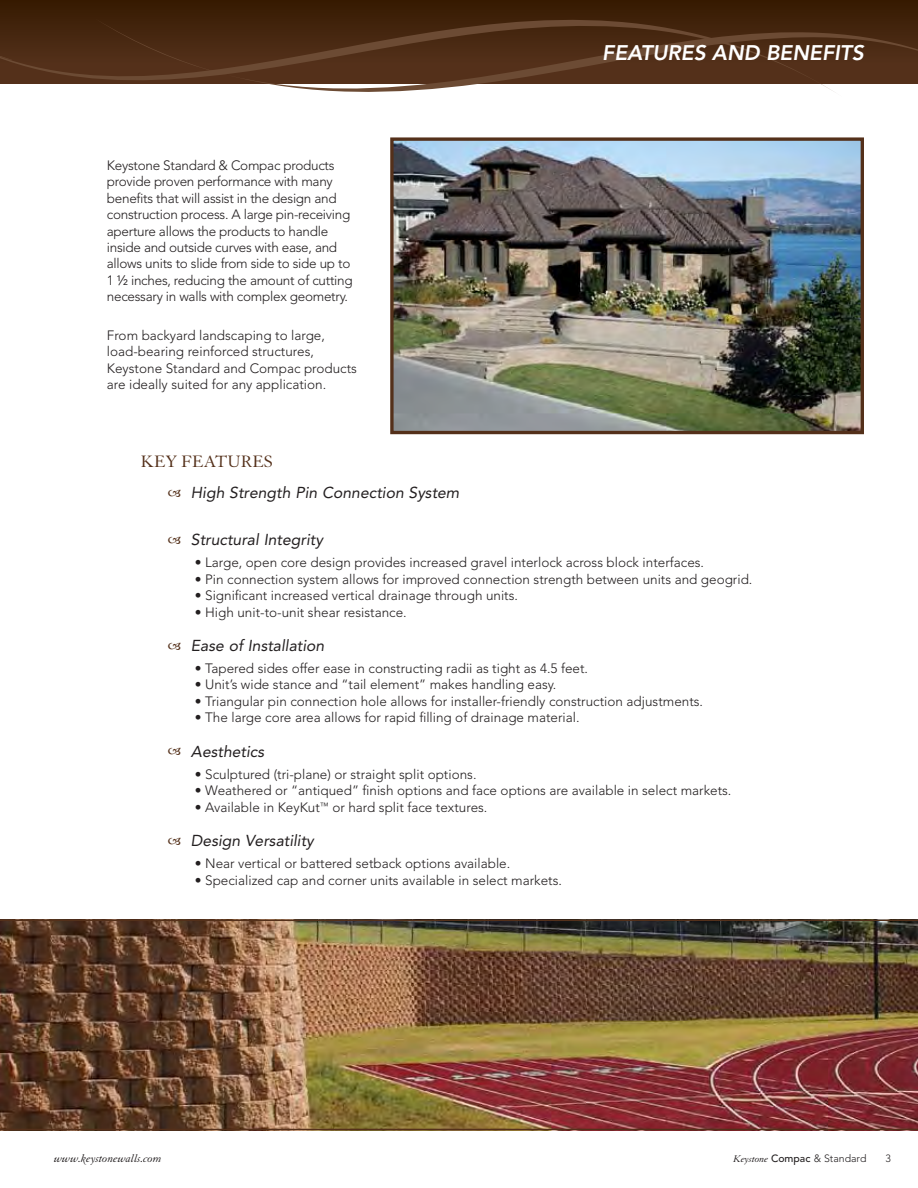
<style>
.page{position:relative;width:918px;height:1188px;background:#fff}
.page>*{position:absolute;margin:0;border:0;box-sizing:border-box;transform-origin:0 0}
.t1{font:italic 800 21px "Avenir";color:#fff}
.t2{font:18px "Granjon";color:#54301a}
.t3{font:italic 15.75px "Avenir";color:#231f20}
.t4{font:300 13.5px/16.5px "Avenir";color:#231f20}
.t5{font:300 13.5px/16.5px "Avenir";letter-spacing:-.02em;color:#231f20}
.t6{font:italic 12px "Granjon";color:#231f20}
.t7{font:300 10.5px "Avenir";color:#231f20}
.s1{font-weight:400}
.s2{font-family:"Granjon";font-weight:400;font-style:italic}
.s3{font-weight:500}
</style>
<div class="page">
<svg style="left:843px;top:0;width:75px;height:84px"></svg>
<svg style="left:0;top:0;width:843px;height:92px;fill:#4d2c15"></svg>
<img style="left:0;top:921px;width:918px;height:208px">
<hr style="left:0;top:919px;width:918px;height:2px;background:#54301a">
<hr style="left:0;top:1129px;width:918px;height:1px;background:#54301a">
<img style="left:394px;top:141px;width:466px;height:289px">
<div style="left:390px;top:137px;width:474px;height:297px;border:3px solid #54301a"></div>
<p class="t5" style="left:107px;top:157px;width:247px">Keystone Standard &amp; Compac products provide proven performance with many benefits that will assist in the design and construction process. A large pin-receiving aperture allows the products to handle inside and outside curves with ease, and allows units to slide from side to side up to 1 <span class="s1">½</span> inches, reducing the amount of cutting necessary in walls with complex geometry.</p>
<p class="t4" style="left:107px;top:327px;width:252px">From backyard landscaping to large, load-bearing reinforced structures, Keystone Standard and Compac products are ideally suited for any application.</p>
<h1 class="t1" style="left:602px;top:40px;width:263px">FEATURES AND BENEFITS</h1>
<h2 class="t2" style="left:141px;top:452px;width:134px">KEY FEATURES</h2>
<p class="t3" style="left:191px;top:484px;width:270px">High Strength Pin Connection System</p>
<p class="t3" style="left:191px;top:531px;width:134px">Structural Integrity</p>
<p class="t4" style="left:195px;top:554px;width:511px">• Large, open core design provides increased gravel interlock across block interfaces.</p>
<p class="t4" style="left:195px;top:571px;width:559px">• Pin connection system allows for improved connection strength between units and geogrid.</p>
<p class="t4" style="left:195px;top:587px;width:325px">• Significant increased vertical drainage through units.</p>
<p class="t4" style="left:195px;top:604px;width:213px">• High unit-to-unit shear resistance.</p>
<p class="t3" style="left:191px;top:636px;width:135px">Ease of Installation</p>
<p class="t4" style="left:195px;top:660px;width:395px">• Tapered sides offer ease in constructing radii as tight as 4.5 feet.</p>
<p class="t4" style="left:195px;top:677px;width:363px">• Unit’s wide stance and “tail element” makes handling easy.</p>
<p class="t4" style="left:195px;top:693px;width:510px">• Triangular pin connection hole allows for installer-friendly construction adjustments.</p>
<p class="t4" style="left:195px;top:710px;width:386px">• The large core area allows for rapid filling of drainage material.</p>
<p class="t3" style="left:191px;top:742px;width:75px">Aesthetics</p>
<p class="t4" style="left:195px;top:766px;width:283px">• Sculptured (tri-plane) or straight split options.</p>
<p class="t4" style="left:195px;top:782px;width:538px">• Weathered or “antiqued” finish options and face options are available in select markets.</p>
<p class="t4" style="left:195px;top:799px;width:294px">• Available in KeyKut<sup>™</sup> or hard split face textures.</p>
<p class="t3" style="left:191px;top:832px;width:124px">Design Versatility</p>
<p class="t4" style="left:195px;top:855px;width:317px">• Near vertical or battered setback options available.</p>
<p class="t4" style="left:195px;top:872px;width:369px">• Specialized cap and corner units available in select markets.</p>
<p class="t6" style="left:54px;top:1152px;width:109px">www.keystonewalls.com</p>
<p class="t7" style="left:734px;top:1153px;width:134px"><span class="s2">Keystone</span> <span class="s3">Compac</span> &amp; Standard</p>
<p class="t7" style="left:886px;top:1153px;width:7px">3</p>
</div>
